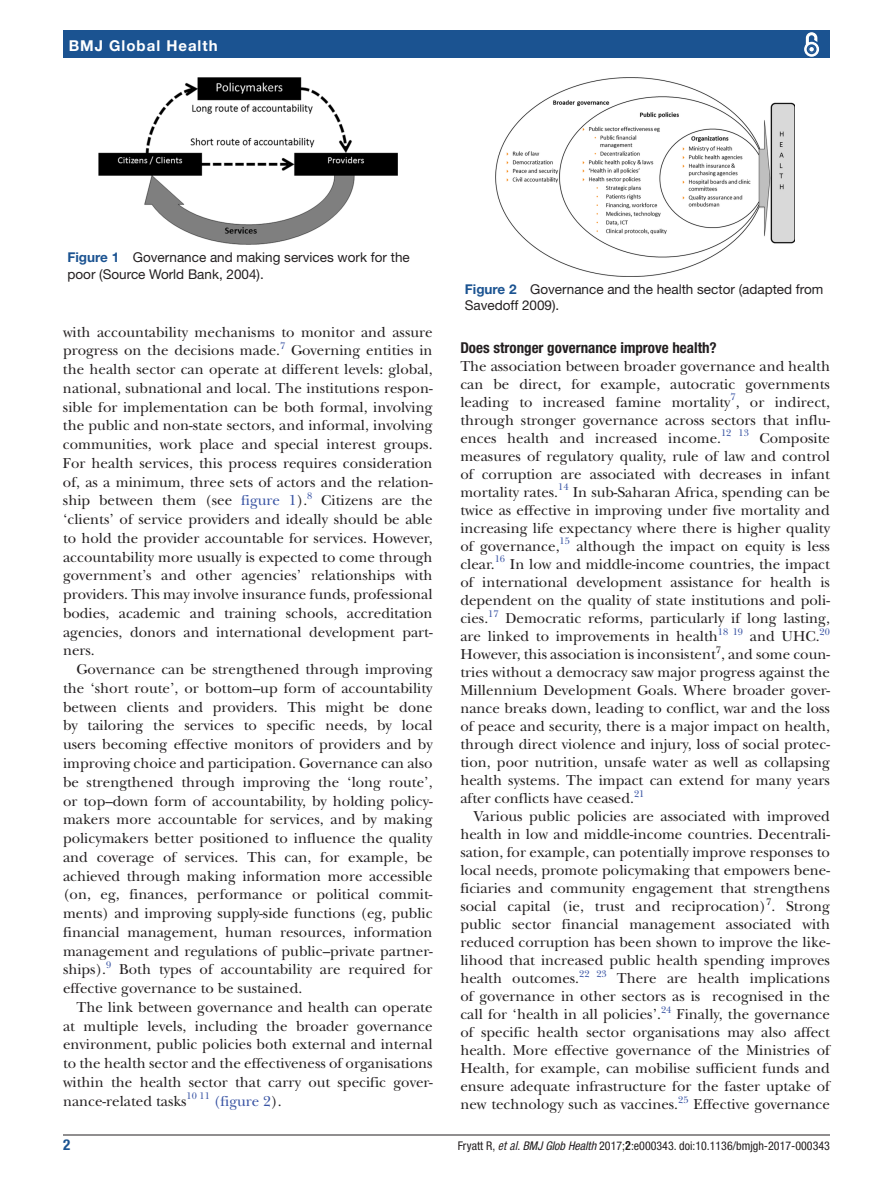
<style>
.page{position:relative;width:893px;height:1191px;background:#fff}
.page>*{position:absolute;margin:0;border:0;box-sizing:border-box;transform-origin:0 0}
.t1{font:15px/18.8px "New Baskerville";color:#231f20;text-align:justify}
.t2{font:700 condensed 15px "Helvetica Neue LT Std";color:#231f20}
.t3{font:700 15px "Helvetica Neue LT Std";letter-spacing:.065em;color:#fff}
.t4{font:15px "New Baskerville";color:#3853a3}
.t5{font:700 condensed 15px "Helvetica Neue LT Std";color:#1b5391}
.t6{font:13.5px/16.2px "Helvetica Neue LT Std";color:#231f20}
.t7{font:condensed 12px "Helvetica Neue LT Std";color:#231f20}
.t8{font:9.9px "New Baskerville";color:#3853a3}
.t9{font:9.9px "New Baskerville";color:#231f20}
.s1{font-weight:700;color:#1b5391}
.s2{color:#3853a3}
.s3{color:#231f20}
.s4{font-family:"Helvetica LT Std";font-style:italic}
.s5{font-style:italic}
.s6{font-family:"Helvetica LT Std";font-weight:700}
</style>
<div class="page">
<hr style="left:63px;top:1134px;width:767px;height:1px;background:#231f20">
<div style="left:63px;top:31px;width:767px;height:27px;background:#1b5391"></div>
<svg style="left:804px;top:32px;width:16px;height:25px"></svg>
<div style="left:808px;top:46px;width:7px;height:7px;border:1px solid #1b5391;border-radius:50%"></div>
<img style="left:98px;top:77px;width:299px;height:168px">
<img style="left:496px;top:77px;width:299px;height:199px">
<p class="t3" style="left:69px;top:36px;width:150px">BMJ Global Health</p>
<p class="t6" style="left:68px;top:249px;width:344px"><span class="s1">Figure 1</span> Governance and making services work for the poor (Source World Bank, 2004).</p>
<p class="t1" style="left:63px;top:322px;width:371px">with accountability mechanisms to monitor and assure progress on the decisions made.</p>
<p class="t8" style="left:280px;top:339px;width:7px">7</p>
<p class="t1" style="left:63px;top:341px;width:371px;text-indent:228px">Governing entities in the health sector can operate at different levels: global, national, subnational and local. The institutions respon&shy;sible for implementation can be both formal, involving the public and non-state sectors, and informal, involving communities, work place and special interest groups.<br>For health services, this process requires consideration of, as a minimum, three sets of actors and the relation&shy;ship between them (see <span class="s2">figure 1</span>).<sup>8</sup></p>
<p class="t1" style="left:63px;top:491px;width:371px;text-indent:258px">Citizens are the ‘clients’ of service providers and ideally should be able to hold the provider accountable for services. However, accountability more usually is expected to come through government’s and other agencies’ relationships with providers. This may involve insurance funds, professional bodies, academic and training schools, accreditation agencies, donors and international development part&shy;ners.</p>
<p class="t1" style="left:63px;top:660px;width:371px;text-indent:13px">Governance can be strengthened through improving the ‘short route’, or bottom–up form of accountability between clients and providers. This might be done by tailoring the services to specific needs, by local users becoming effective monitors of providers and by improving choice and participation. Governance can also be strengthened through improving the ‘long route’, or top–down form of accountability, by holding policy&shy;makers more accountable for services, and by making policymakers better positioned to influence the quality and coverage of services. This can, for example, be achieved through making information more accessible (on, eg, finances, performance or political commit&shy;ments) and improving supply-side functions (eg, public financial management, human resources, information management and regulations of public–private partner&shy;ships).</p>
<p class="t8" style="left:106px;top:958px;width:7px">9</p>
<p class="t1" style="left:63px;top:960px;width:371px;text-indent:56px">Both types of accountability are required for effective governance to be sustained.</p>
<p class="t1" style="left:63px;top:997px;width:371px;text-indent:14px">The link between governance and health can operate at multiple levels, including the broader governance environment, public policies both external and internal to the health sector and the effectiveness of organisations within the health sector that carry out specific gover&shy;nance-related tasks</p>
<p class="t8" style="left:187px;top:1089px;width:25px">10 11</p>
<p class="t4" style="left:214px;top:1092px;width:69px">(figure 2<span class="s3">).</span></p>
<p class="t6" style="left:465px;top:281px;width:360px"><span class="s1">Figure 2</span> Governance and the health sector (adapted from<br>Savedoff 2009).</p>
<p class="t2" style="left:460px;top:339px;width:258px">Does stronger governance improve health?</p>
<p class="t1" style="left:460px;top:357px;width:371px;line-height:18px">The association between broader governance and health can be direct, for example, autocratic governments leading to increased famine mortality , or indirect,</p>
<p class="t8" style="left:730px;top:391px;width:7px">7</p>
<p class="t1" style="left:460px;top:411px;width:371px;line-height:18px">through stronger governance across sectors that influ&shy;ences health and increased income.</p>
<p class="t8" style="left:721px;top:427px;width:29px">12 13</p>
<p class="t1" style="left:460px;top:429px;width:371px;line-height:18px;text-indent:299px">Composite measures of regulatory quality, rule of law and control of corruption are associated with decreases in infant mortality rates.</p>
<p class="t8" style="left:558px;top:481px;width:12px">14</p>
<p class="t1" style="left:460px;top:483px;width:371px;line-height:18px;text-indent:112px">In sub-Saharan Africa, spending can be twice as effective in improving under five mortality and increasing life expectancy where there is higher quality of governance,</p>
<p class="t8" style="left:560px;top:535px;width:12px">15</p>
<p class="t1" style="left:576px;top:537px;width:255px">although the impact on equity is less</p>
<p class="t1" style="left:460px;top:555px;width:36px">clear.</p>
<p class="t8" style="left:495px;top:553px;width:12px">16</p>
<p class="t1" style="left:460px;top:555px;width:371px;line-height:18px;text-indent:50px">In low and middle-income countries, the impact of international development assistance for health is dependent on the quality of state institutions and poli&shy;cies.</p>
<p class="t8" style="left:488px;top:607px;width:12px">17</p>
<p class="t1" style="left:460px;top:609px;width:371px;line-height:18px;text-indent:45px">Democratic reforms, particularly if long lasting, are linked to improvements in health</p>
<p class="t8" style="left:718px;top:625px;width:27px">18 19</p>
<p class="t1" style="left:750px;top:627px;width:71px">and UHC.</p>
<p class="t8" style="left:820px;top:625px;width:12px">20</p>
<p class="t1" style="left:460px;top:645px;width:371px">However, this association is inconsistent , and some coun-</p>
<p class="t9" style="left:716px;top:643px;width:7px">7</p>
<p class="t1" style="left:460px;top:663px;width:371px;line-height:18px">tries without a democracy saw major progress against the Millennium Development Goals. Where broader gover&shy;nance breaks down, leading to conflict, war and the loss of peace and security, there is a major impact on health, through direct violence and injury, loss of social protec&shy;tion, poor nutrition, unsafe water as well as collapsing health systems. The impact can extend for many years after conflicts have ceased.</p>
<p class="t8" style="left:634px;top:787px;width:12px">21</p>
<p class="t1" style="left:460px;top:807px;width:371px;line-height:18px;text-indent:14px">Various public policies are associated with improved health in low and middle-income countries. Decentrali&shy;sation, for example, can potentially improve responses to local needs, promote policymaking that empowers bene&shy;ficiaries and community engagement that strengthens social capital (ie, trust and reciprocation) . Strong</p>
<p class="t9" style="left:766px;top:895px;width:7px">7</p>
<p class="t1" style="left:460px;top:915px;width:371px;line-height:18px">public sector financial management associated with reduced corruption has been shown to improve the like&shy;lihood that increased public health spending improves health outcomes.</p>
<p class="t8" style="left:579px;top:967px;width:29px">22 23</p>
<p class="t1" style="left:460px;top:969px;width:371px;line-height:18px;text-indent:157px">There are health implications of governance in other sectors as is recognised in the call for ‘health in all policies’.<sup>24</sup> Finally, the governance of specific health sector organisations may also affect health. More effective governance of the Ministries of Health, for example, can mobilise sufficient funds and ensure adequate infrastructure for the faster uptake of new technology such as vaccines.</p>
<p class="t8" style="left:678px;top:1093px;width:12px">25</p>
<p class="t1" style="left:693px;top:1095px;width:138px">Effective governance</p>
<p class="t5" style="left:63px;top:1135px;width:9px">2</p>
<p class="t7" style="left:458px;top:1138px;width:374px">Fryatt R, <span class="s4">et al</span>. <span class="s5">BMJ Glob Health</span> 2017;<span class="s6">2</span>:e000343. doi:10.1136/bmjgh-2017-000343</p>
</div>
